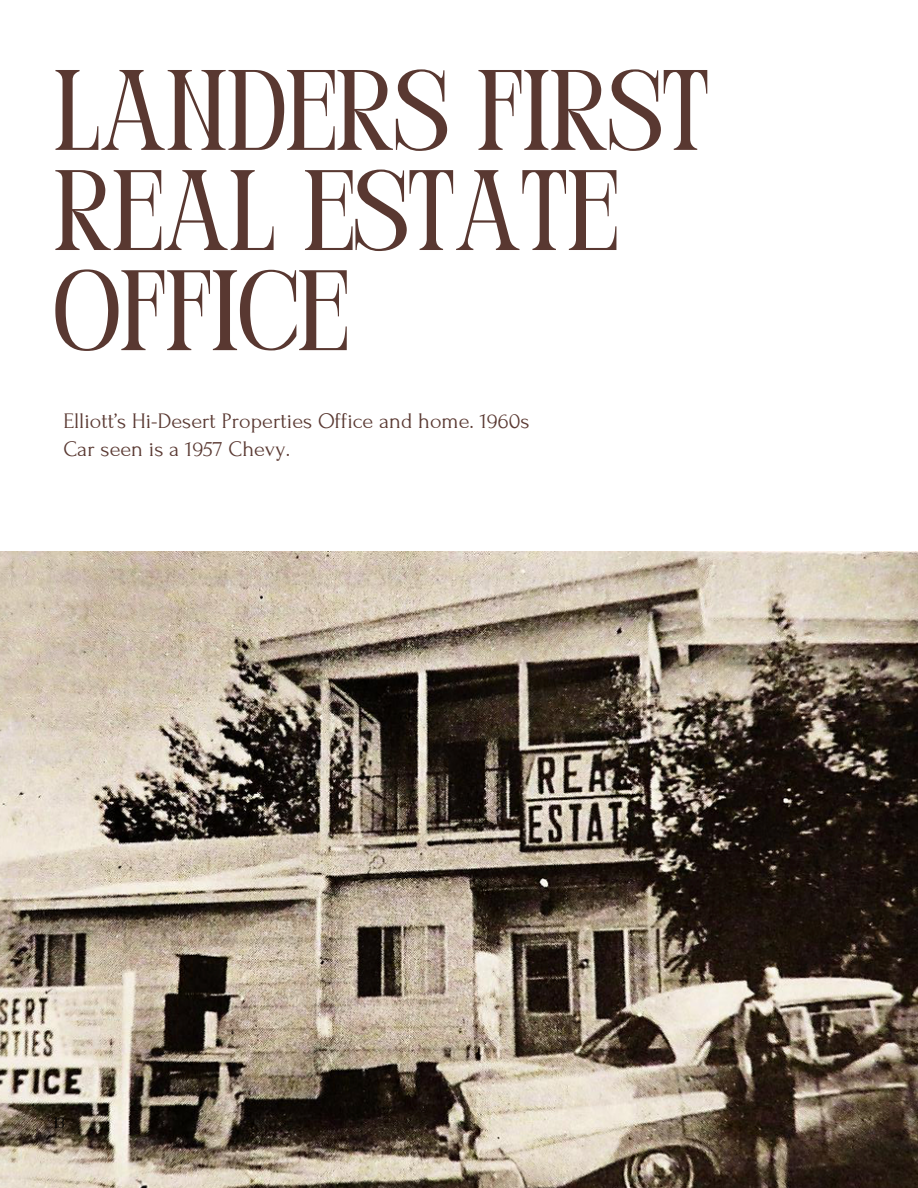
<style>
.page{position:relative;width:918px;height:1188px;background:#fff}
.page>*{position:absolute;margin:0;border:0;box-sizing:border-box;transform-origin:0 0}
.t1{font:114.15px/100.2px "Perandoryv 2";color:#593831}
.t2{font:22.2px "Forum";color:#593831}
.t3{font:15px "Perandoryv 2";color:#000001}
</style>
<div class="page">
<img style="left:0;top:552px;width:918px;height:636px">
<p class="t1" style="left:54px;top:71px;width:656px">LANDERS FIRST<br>REAL ESTATE<br>OFFICE</p>
<p class="t2" style="left:63px;top:409px;width:468px">Elliott’s Hi-Desert Properties Office and home. 1960s</p>
<p class="t2" style="left:63px;top:437px;width:228px">Car seen is a 1957 Chevy.</p>
<p class="t3" style="left:54px;top:1116px;width:12px">13</p>
</div>
